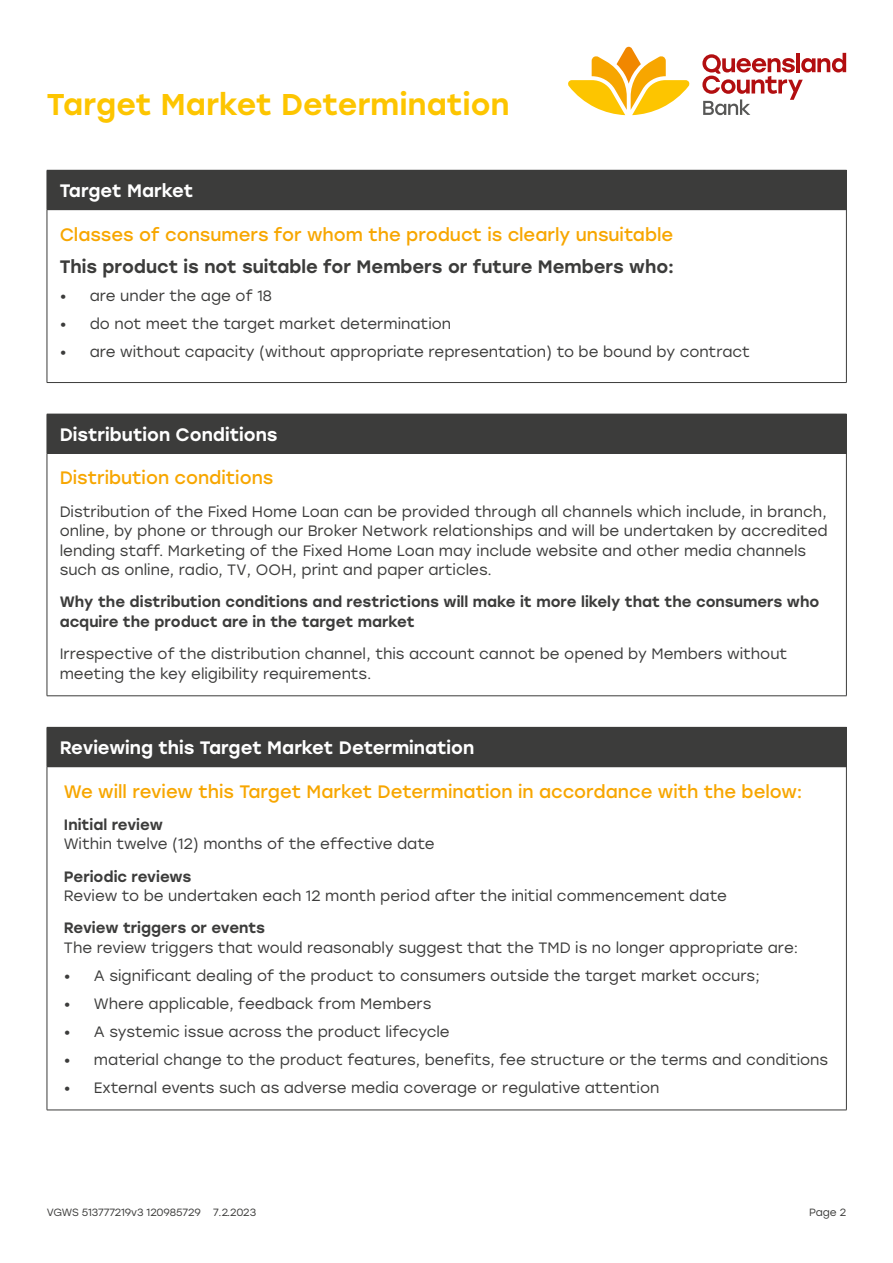
<style>
.page{position:relative;width:893px;height:1263px;background:#fff}
.page>*{position:absolute;margin:0;border:0;box-sizing:border-box;transform-origin:0 0}
.t1{font:500 30px "Stolzl";letter-spacing:.005em;color:#fdc500}
.t2{font:18px "Stolzl";color:#f7a600}
.t3{font:500 18px "Stolzl";color:#fff}
.t4{font:500 18px "Stolzl";color:#3c3c3b}
.t5{font:15px/19.5px "Stolzl";color:#3c3c3b}
.t6{font:500 15px/19.5px "Stolzl";color:#3c3c3b}
.t7{font:10.5px "Stolzl";letter-spacing:-.01em;color:#3c3c3b}
</style>
<div class="page">
<svg style="left:568px;top:47px;width:122px;height:68px"></svg>
<svg style="left:702px;top:53px;width:144px;height:62px"></svg>
<div style="left:47px;top:170px;width:799px;height:40px;background:#3c3c3b"></div>
<hr style="left:846px;top:170px;width:1px;height:40px;background:#3c3c3b">
<hr style="left:47px;top:210px;width:1px;height:172px;background:#3c3c3b">
<hr style="left:846px;top:210px;width:1px;height:172px;background:#3c3c3b">
<hr style="left:47px;top:382px;width:800px;height:1px;background:#3c3c3b">
<div style="left:47px;top:414px;width:799px;height:39px;background:#3c3c3b"></div>
<hr style="left:47px;top:453px;width:799px;height:1px;background:#3c3c3b">
<hr style="left:846px;top:414px;width:1px;height:39px;background:#3c3c3b">
<hr style="left:47px;top:453px;width:1px;height:243px;background:#3c3c3b">
<hr style="left:846px;top:453px;width:1px;height:243px;background:#3c3c3b">
<hr style="left:47px;top:695px;width:800px;height:1px;background:#3c3c3b">
<div style="left:47px;top:727px;width:799px;height:40px;background:#3c3c3b"></div>
<hr style="left:846px;top:727px;width:1px;height:40px;background:#3c3c3b">
<hr style="left:47px;top:767px;width:1px;height:343px;background:#3c3c3b">
<hr style="left:846px;top:767px;width:1px;height:343px;background:#3c3c3b">
<hr style="left:47px;top:1110px;width:800px;height:1px;background:#3c3c3b">
<h1 class="t1" style="left:47px;top:83px;width:464px">Target Market Determination</h1>
<p class="t3" style="left:60px;top:178px;width:135px">Target Market</p>
<p class="t2" style="left:60px;top:222px;width:615px">Classes of consumers for whom the product is clearly unsuitable</p>
<p class="t4" style="left:60px;top:254px;width:616px">This product is not suitable for Members or future Members who:</p>
<p class="t5" style="left:60px;top:285px;width:214px">• are under the age of 18</p>
<p class="t5" style="left:60px;top:313px;width:393px">• do not meet the target market determination</p>
<p class="t5" style="left:60px;top:341px;width:692px">• are without capacity (without appropriate representation) to be bound by contract</p>
<p class="t3" style="left:60px;top:421px;width:219px">Distribution Conditions</p>
<p class="t2" style="left:60px;top:465px;width:215px">Distribution conditions</p>
<p class="t5" style="left:60px;top:501px;width:769px">Distribution of the Fixed Home Loan can be provided through all channels which include, in branch, online, by phone or through our Broker Network relationships and will be undertaken by accredited lending staff. Marketing of the Fixed Home Loan may include website and other media channels such as online, radio, TV, OOH, print and paper articles.</p>
<p class="t6" style="left:60px;top:592px;width:761px">Why the distribution conditions and restrictions will make it more likely that the consumers who acquire the product are in the target market</p>
<p class="t5" style="left:60px;top:643px;width:729px">Irrespective of the distribution channel, this account cannot be opened by Members without meeting the key eligibility requirements.</p>
<p class="t3" style="left:60px;top:735px;width:416px">Reviewing this Target Market Determination</p>
<p class="t2" style="left:64px;top:779px;width:740px">We will review this Target Market Determination in accordance with the below:</p>
<p class="t6" style="left:64px;top:814px;width:100px">Initial review</p>
<p class="t5" style="left:64px;top:834px;width:372px">Within twelve (12) months of the effective date</p>
<p class="t6" style="left:64px;top:866px;width:129px">Periodic reviews</p>
<p class="t5" style="left:64px;top:885px;width:664px">Review to be undertaken each 12 month period after the initial commencement date</p>
<p class="t6" style="left:64px;top:918px;width:202px">Review triggers or events</p>
<p class="t5" style="left:64px;top:937px;width:736px">The review triggers that would reasonably suggest that the TMD is no longer appropriate are:</p>
<p class="t5" style="left:64px;top:965px;width:698px">• A significant dealing of the product to consumers outside the target market occurs;</p>
<p class="t5" style="left:64px;top:993px;width:369px">• Where applicable, feedback from Members</p>
<p class="t5" style="left:64px;top:1021px;width:387px">• A systemic issue across the product lifecycle</p>
<p class="t5" style="left:64px;top:1049px;width:766px">• material change to the product features, benefits, fee structure or the terms and conditions</p>
<p class="t5" style="left:64px;top:1077px;width:597px">• External events such as adverse media coverage or regulative attention</p>
<p class="t7" style="left:47px;top:1205px;width:211px">VGWS 513777219v3 120985729 7.2.2023</p>
<p class="t7" style="left:809px;top:1205px;width:38px">Page 2</p>
</div>
